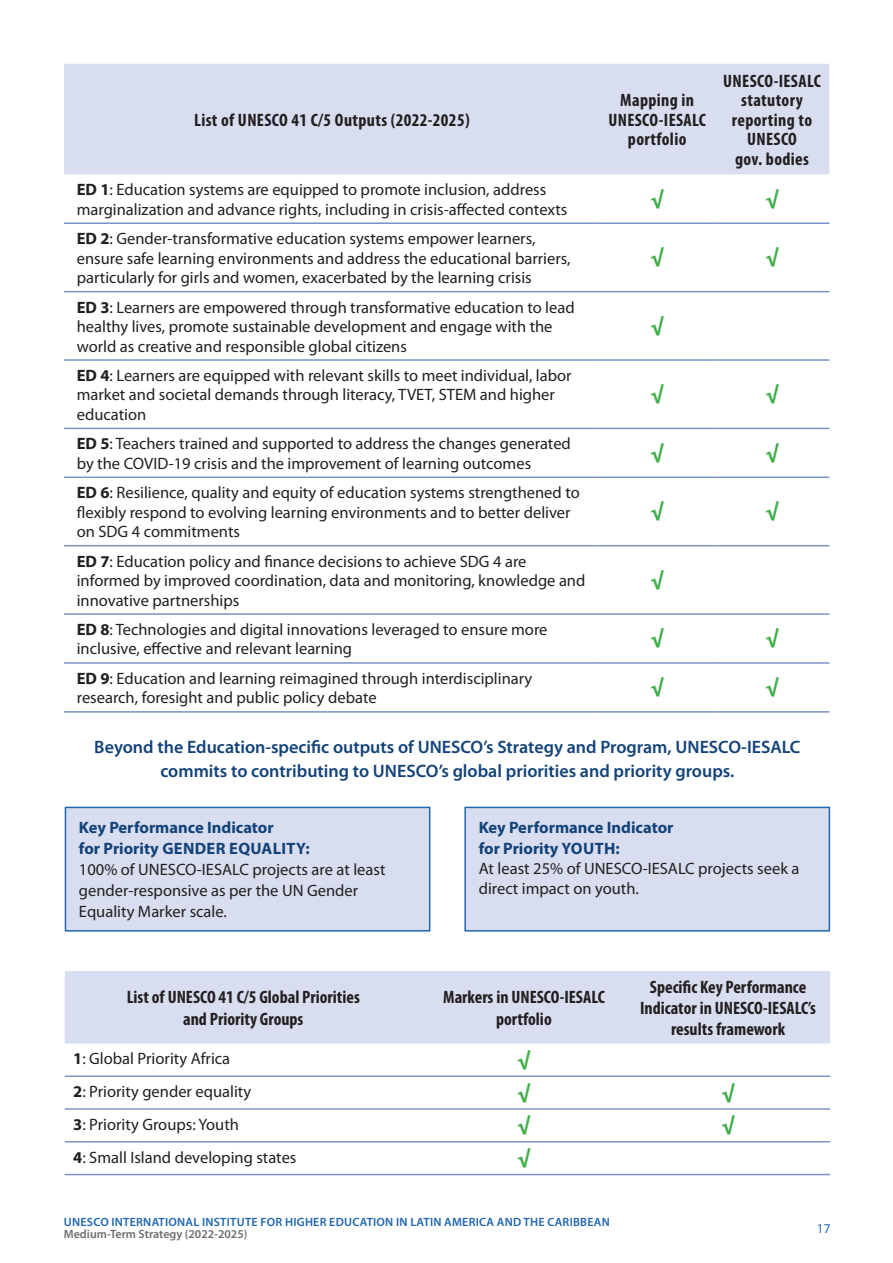
<style>
.page{position:relative;width:893px;height:1263px;background:#fff}
.page>*{position:absolute;margin:0;border:0;box-sizing:border-box;transform-origin:0 0}
.t1{font:900 21px "Myriad Pro";color:#40ae49}
.t2{font:700 condensed 18px/21px "Myriad Pro";color:#231f20;text-align:center}
.t3{font:600 18px/24px "Myriad Pro";color:#124279;text-align:center}
.t4{font:700 condensed 18px/19.5px "Myriad Pro";letter-spacing:.02em;color:#231f20;text-align:center}
.t5{font:16.5px/19.5px "Myriad Pro";color:#231f20}
.t6{font:700 16.5px/21px "Myriad Pro";color:#124279}
.t7{font:13.5px "Myriad Pro";color:#1f66b0}
.t8{font:600 12px "Myriad Pro";letter-spacing:.02em;color:#1f66b0}
.t9{font:600 12px "Myriad Pro";color:#6c6d70}
.s1{font-weight:700}
</style>
<div class="page">
<div style="left:64px;top:64px;width:765px;height:110px;background:#d8deef"></div>
<hr style="left:64px;top:222px;width:536px;height:2px;background:#7a92c8">
<hr style="left:600px;top:222px;width:115px;height:2px;background:#7a92c8">
<hr style="left:715px;top:222px;width:114px;height:2px;background:#7a92c8">
<hr style="left:64px;top:291px;width:536px;height:1px;background:#7a92c8">
<hr style="left:600px;top:291px;width:115px;height:1px;background:#7a92c8">
<hr style="left:715px;top:291px;width:114px;height:1px;background:#7a92c8">
<hr style="left:64px;top:359px;width:536px;height:2px;background:#7a92c8">
<hr style="left:600px;top:359px;width:115px;height:2px;background:#7a92c8">
<hr style="left:715px;top:359px;width:114px;height:2px;background:#7a92c8">
<hr style="left:64px;top:428px;width:536px;height:1px;background:#7a92c8">
<hr style="left:600px;top:428px;width:115px;height:1px;background:#7a92c8">
<hr style="left:715px;top:428px;width:114px;height:1px;background:#7a92c8">
<hr style="left:64px;top:476px;width:536px;height:2px;background:#7a92c8">
<hr style="left:600px;top:476px;width:115px;height:2px;background:#7a92c8">
<hr style="left:715px;top:476px;width:114px;height:2px;background:#7a92c8">
<hr style="left:64px;top:545px;width:536px;height:1px;background:#7a92c8">
<hr style="left:600px;top:545px;width:115px;height:1px;background:#7a92c8">
<hr style="left:715px;top:545px;width:114px;height:1px;background:#7a92c8">
<hr style="left:64px;top:613px;width:536px;height:2px;background:#7a92c8">
<hr style="left:600px;top:613px;width:115px;height:2px;background:#7a92c8">
<hr style="left:715px;top:613px;width:114px;height:2px;background:#7a92c8">
<hr style="left:64px;top:662px;width:536px;height:2px;background:#7a92c8">
<hr style="left:600px;top:662px;width:115px;height:2px;background:#7a92c8">
<hr style="left:715px;top:662px;width:114px;height:2px;background:#7a92c8">
<hr style="left:64px;top:711px;width:536px;height:2px;background:#7a92c8">
<hr style="left:600px;top:711px;width:115px;height:2px;background:#7a92c8">
<hr style="left:715px;top:711px;width:114px;height:2px;background:#7a92c8">
<div style="left:65px;top:807px;width:365px;height:124px;background:#d8deef"></div>
<div style="left:65px;top:807px;width:365px;height:124px;border:2px solid #1f66b0"></div>
<div style="left:465px;top:807px;width:364px;height:124px;background:#d8deef"></div>
<div style="left:464px;top:807px;width:366px;height:124px;border:2px solid #1f66b0"></div>
<div style="left:65px;top:971px;width:765px;height:72px;background:#d8deef"></div>
<hr style="left:65px;top:1075px;width:357px;height:2px;background:#7a92c8">
<hr style="left:422px;top:1075px;width:204px;height:2px;background:#7a92c8">
<hr style="left:626px;top:1075px;width:204px;height:2px;background:#7a92c8">
<hr style="left:65px;top:1108px;width:357px;height:2px;background:#7a92c8">
<hr style="left:422px;top:1108px;width:204px;height:2px;background:#7a92c8">
<hr style="left:626px;top:1108px;width:204px;height:2px;background:#7a92c8">
<hr style="left:65px;top:1141px;width:357px;height:1px;background:#7a92c8">
<hr style="left:422px;top:1141px;width:204px;height:1px;background:#7a92c8">
<hr style="left:626px;top:1141px;width:204px;height:1px;background:#7a92c8">
<hr style="left:65px;top:1174px;width:357px;height:1px;background:#7a92c8">
<hr style="left:422px;top:1174px;width:204px;height:1px;background:#7a92c8">
<hr style="left:626px;top:1174px;width:204px;height:1px;background:#7a92c8">
<p class="t4" style="left:194px;top:110px;width:277px">List of UNESCO 41 C/5 Outputs (2022-2025)</p>
<p class="t4" style="left:608px;top:91px;width:99px">Mapping in<br>UNESCO-IESALC portfolio</p>
<p class="t4" style="left:723px;top:71px;width:99px">UNESCO-IESALC statutory reporting to<br>UNESCO<br>gov. bodies</p>
<p class="t5" style="left:77px;top:180px;width:492px"><span class="s1">ED 1</span>: Education systems are equipped to promote inclusion, address marginalization and advance rights, including in crisis-affected contexts</p>
<p class="t1" style="left:651px;top:188px;width:14px">√</p>
<p class="t1" style="left:766px;top:188px;width:14px">√</p>
<p class="t5" style="left:77px;top:229px;width:495px"><span class="s1">ED 2</span>: Gender-transformative education systems empower learners, ensure safe learning environments and address the educational barriers, particularly for girls and women, exacerbated by the learning crisis</p>
<p class="t1" style="left:651px;top:246px;width:14px">√</p>
<p class="t1" style="left:766px;top:246px;width:14px">√</p>
<p class="t5" style="left:77px;top:298px;width:499px"><span class="s1">ED 3</span>: Learners are empowered through transformative education to lead healthy lives, promote sustainable development and engage with the world as creative and responsible global citizens</p>
<p class="t5" style="left:77px;top:366px;width:496px"><span class="s1">ED 4</span>: Learners are equipped with relevant skills to meet individual, labor market and societal demands through literacy, TVET, STEM and higher education</p>
<p class="t1" style="left:651px;top:315px;width:14px">√</p>
<p class="t1" style="left:651px;top:383px;width:14px">√</p>
<p class="t1" style="left:766px;top:383px;width:14px">√</p>
<p class="t5" style="left:77px;top:434px;width:496px"><span class="s1">ED 5</span>: Teachers trained and supported to address the changes generated by the COVID-19 crisis and the improvement of learning outcomes</p>
<p class="t1" style="left:651px;top:442px;width:14px">√</p>
<p class="t1" style="left:766px;top:442px;width:14px">√</p>
<p class="t5" style="left:77px;top:483px;width:504px"><span class="s1">ED 6</span>: Resilience, quality and equity of education systems strengthened to flexibly respond to evolving learning environments and to better deliver on SDG 4 commitments</p>
<p class="t1" style="left:651px;top:500px;width:14px">√</p>
<p class="t1" style="left:766px;top:500px;width:14px">√</p>
<p class="t5" style="left:77px;top:552px;width:510px"><span class="s1">ED 7</span>: Education policy and finance decisions to achieve SDG 4 are informed by improved coordination, data and monitoring, knowledge and innovative partnerships</p>
<p class="t1" style="left:651px;top:569px;width:14px">√</p>
<p class="t5" style="left:77px;top:620px;width:472px"><span class="s1">ED 8</span>: Technologies and digital innovations leveraged to ensure more inclusive, effective and relevant learning</p>
<p class="t1" style="left:651px;top:627px;width:14px">√</p>
<p class="t1" style="left:766px;top:627px;width:14px">√</p>
<p class="t5" style="left:77px;top:669px;width:457px"><span class="s1">ED 9</span>: Education and learning reimagined through interdisciplinary research, foresight and public policy debate</p>
<p class="t1" style="left:651px;top:676px;width:14px">√</p>
<p class="t1" style="left:766px;top:676px;width:14px">√</p>
<p class="t3" style="left:94px;top:736px;width:708px">Beyond the Education-specific outputs of UNESCO’s Strategy and Program, UNESCO-IESALC commits to contributing to UNESCO’s global priorities and priority groups.</p>
<p class="t6" style="left:79px;top:817px;width:232px">Key Performance Indicator<br>for Priority GENDER EQUALITY:</p>
<p class="t5" style="left:79px;top:859px;width:308px;line-height:21px">100% of UNESCO-IESALC projects are at least gender-responsive as per the UN Gender<br>Equality Marker scale.</p>
<p class="t6" style="left:479px;top:817px;width:196px">Key Performance Indicator for Priority YOUTH:</p>
<p class="t5" style="left:479px;top:859px;width:322px">At least 25% of UNESCO-IESALC projects seek a direct impact on youth.</p>
<p class="t2" style="left:127px;top:987px;width:235px">List of UNESCO 41 C/5 Global Priorities and Priority Groups</p>
<p class="t2" style="left:443px;top:987px;width:163px">Markers in UNESCO-IESALC portfolio</p>
<p class="t2" style="left:640px;top:977px;width:178px">Specific Key Performance<br>Indicator in UNESCO-IESALC’s results framework</p>
<p class="t5" style="left:73px;top:1049px;width:158px"><span class="s1">1</span>: Global Priority Africa</p>
<p class="t1" style="left:518px;top:1049px;width:14px">√</p>
<p class="t5" style="left:73px;top:1082px;width:180px"><span class="s1">2</span>: Priority gender equality</p>
<p class="t1" style="left:518px;top:1081px;width:14px">√</p>
<p class="t1" style="left:722px;top:1081px;width:14px">√</p>
<p class="t5" style="left:73px;top:1115px;width:167px"><span class="s1">3</span>: Priority Groups: Youth</p>
<p class="t1" style="left:518px;top:1114px;width:14px">√</p>
<p class="t1" style="left:722px;top:1114px;width:14px">√</p>
<p class="t5" style="left:73px;top:1148px;width:225px"><span class="s1">4</span>: Small Island developing states</p>
<p class="t1" style="left:518px;top:1147px;width:14px">√</p>
<p class="t8" style="left:64px;top:1216px;width:547px">UNESCO INTERNATIONAL INSTITUTE FOR HIGHER EDUCATION IN LATIN AMERICA AND THE CARIBBEAN</p>
<p class="t9" style="left:64px;top:1228px;width:185px">Medium-Term Strategy (2022-2025)</p>
<p class="t7" style="left:817px;top:1221px;width:15px">17</p>
</div>
